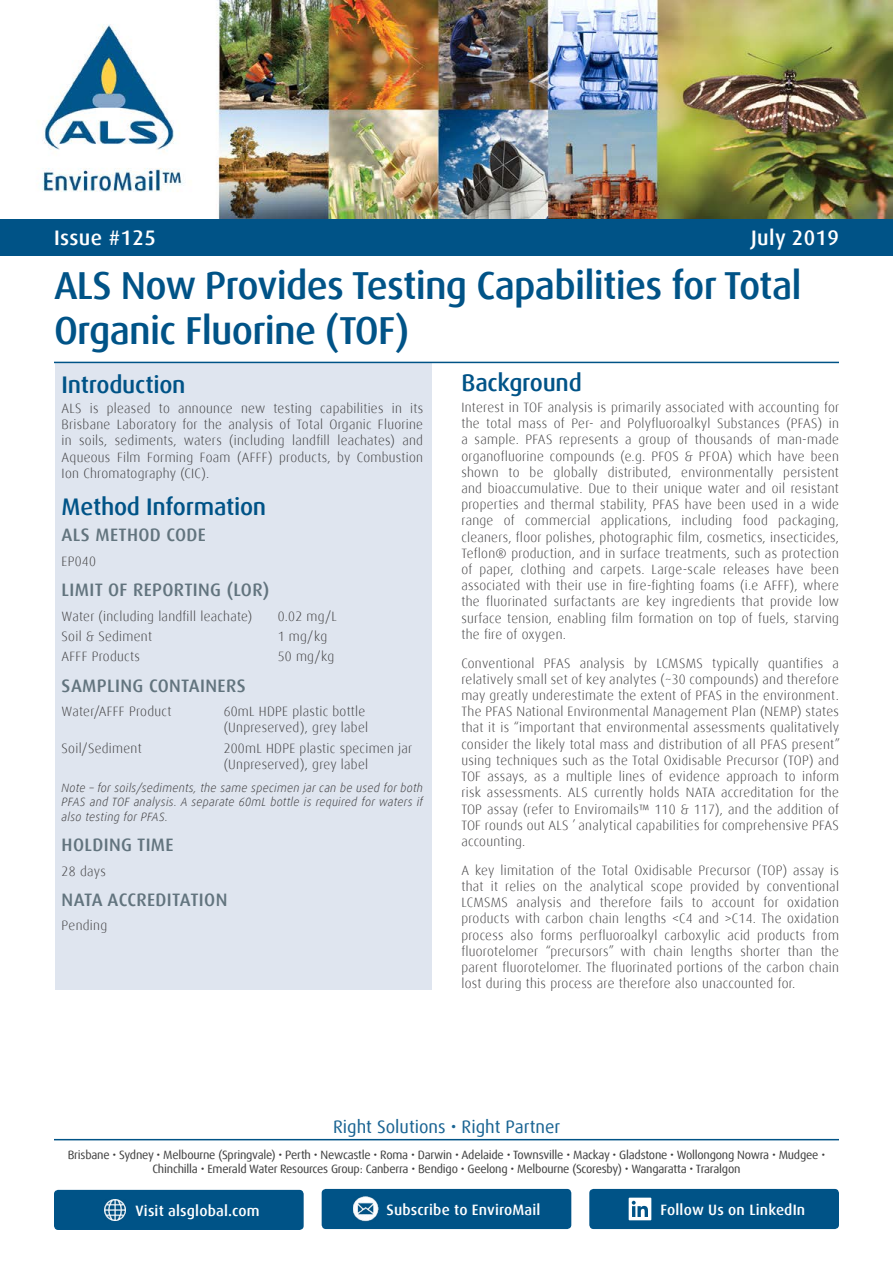
<style>
.page{position:relative;width:893px;height:1263px;background:#fff}
.page>*{position:absolute;margin:0;border:0;box-sizing:border-box;transform-origin:0 0}
.t1{font:500 39px/45px "Dax Offc Pro";letter-spacing:-.02em;color:#005387}
.t2{font:500 24px "Dax Offc Pro";letter-spacing:-.01em;color:#005387}
.t3{font:500 21px "Dax Offc Pro";letter-spacing:.02em;color:#fff}
.t4{font:500 18px "Dax Offc Pro";letter-spacing:.02em;color:#62747e}
.t5{font:18px "Dax Offc Pro";color:#1a6493}
.t6{font:500 15px "Dax Offc Pro";letter-spacing:.01em;color:#fff}
.t7{font:300 13.5px/16.2px "Dax Offc Pro";letter-spacing:.02em;color:#414042;text-align:justify}
.t8{font:12px/14.4px "Dax Offc Pro";letter-spacing:-.02em;color:#3f3f3f;text-align:center}
.t9{font:italic 300 12px/14.4px "Dax Offc Pro";letter-spacing:.02em;color:#414042;text-align:justify}
</style>
<div class="page">
<div style="left:589px;top:1189px;width:250px;height:40px;background:#005387;border-radius:4px"></div>
<div style="left:322px;top:1189px;width:249px;height:40px;background:#005387;border-radius:4px"></div>
<img style="left:353px;top:1197px;width:25px;height:24px">
<div style="left:54px;top:1190px;width:250px;height:40px;background:#005387;border-radius:4px"></div>
<img style="left:104px;top:1199px;width:21px;height:21px">
<svg style="left:629px;top:1197px;width:22px;height:23px"></svg>
<hr style="left:54px;top:1139px;width:785px;height:1px;background:#005387">
<div style="left:0;top:218px;width:893px;height:38px;background:#005387"></div>
<img style="left:0;top:0;width:893px;height:219px">
<div style="left:56px;top:363px;width:376px;height:626px;background:#dfe5ef"></div>
<hr style="left:54px;top:362px;width:785px;height:1px;background:#005387">
<h3 class="t3" style="left:54px;top:224px;width:103px">Issue #125</h3>
<h3 class="t3" style="left:751px;top:224px;width:89px">July 2019</h3>
<h1 class="t1" style="left:54px;top:263px;width:749px">ALS Now Provides Testing Capabilities for Total<br>Organic Fluorine (TOF)</h1>
<h2 class="t2" style="left:62px;top:369px;width:125px">Introduction</h2>
<p class="t7" style="left:62px;top:400px;width:363px">ALS is pleased to announce new testing capabilities in its Brisbane Laboratory for the analysis of Total Organic Fluorine in soils, sediments, waters (including landfill leachates) and Aqueous Film Forming Foam (AFFF) products, by Combustion Ion Chromatography (CIC).</p>
<h2 class="t2" style="left:62px;top:491px;width:206px">Method Information</h2>
<h3 class="t4" style="left:62px;top:523px;width:146px">ALS METHOD CODE</h3>
<p class="t7" style="left:62px;top:553px;width:36px">EP040</p>
<h3 class="t4" style="left:62px;top:578px;width:209px">LIMIT OF REPORTING (LOR)</h3>
<p class="t7" style="left:62px;top:608px;width:192px">Water (including landfill leachate)</p>
<p class="t7" style="left:278px;top:608px;width:61px">0.02 mg/L</p>
<p class="t7" style="left:62px;top:628px;width:92px">Soil &amp; Sediment</p>
<p class="t7" style="left:278px;top:628px;width:51px">1 mg/kg</p>
<p class="t7" style="left:62px;top:649px;width:80px">AFFF Products</p>
<p class="t7" style="left:278px;top:649px;width:58px">50 mg/kg</p>
<h3 class="t4" style="left:62px;top:674px;width:185px">SAMPLING CONTAINERS</h3>
<p class="t7" style="left:62px;top:703px;width:111px">Water/AFFF Product</p>
<p class="t7" style="left:224px;top:703px;width:146px">60mL HDPE plastic bottle (Unpreserved), grey label</p>
<p class="t7" style="left:62px;top:740px;width:82px">Soil/Sediment</p>
<p class="t7" style="left:224px;top:740px;width:190px">200mL HDPE plastic specimen jar (Unpreserved), grey label</p>
<p class="t9" style="left:62px;top:781px;width:363px">Note – for soils/sediments, the same specimen jar can be used for both PFAS and TOF analysis. A separate 60mL bottle is required for waters if also testing for PFAS.</p>
<h3 class="t4" style="left:62px;top:833px;width:113px">HOLDING TIME</h3>
<p class="t7" style="left:62px;top:863px;width:46px">28 days</p>
<h3 class="t4" style="left:62px;top:888px;width:167px">NATA ACCREDITATION</h3>
<p class="t7" style="left:62px;top:918px;width:47px">Pending</p>
<h2 class="t2" style="left:461px;top:368px;width:122px">Background</h2>
<p class="t7" style="left:461px;top:399px;width:379px">Interest in TOF analysis is primarily associated with accounting for the total mass of Per- and Polyfluoroalkyl Substances (PFAS) in a sample. PFAS represents a group of thousands of man-made organofluorine compounds (e.g. PFOS &amp; PFOA) which have been shown to be globally distributed, environmentally persistent and bioaccumulative. Due to their unique water and oil resistant properties and thermal stability, PFAS have been used in a wide range of commercial applications, including food packaging, cleaners, floor polishes, photographic film, cosmetics, insecticides, Teflon® production, and in surface treatments, such as protection of paper, clothing and carpets. Large-scale releases have been associated with their use in fire-fighting foams (i.e AFFF), where the fluorinated surfactants are key ingredients that provide low surface tension, enabling film formation on top of fuels, starving the fire of oxygen.</p>
<p class="t7" style="left:461px;top:655px;width:380px">Conventional PFAS analysis by LCMSMS typically quantifies a relatively small set of key analytes (~30 compounds) and therefore may greatly underestimate the extent of PFAS in the environment.<br>The PFAS National Environmental Management Plan (NEMP) states that it is “important that environmental assessments qualitatively consider the likely total mass and distribution of all PFAS present” using techniques such as the Total Oxidisable Precursor (TOP) and TOF assays, as a multiple lines of evidence approach to inform risk assessments. ALS currently holds NATA accreditation for the TOP assay (refer to Enviromails™ 110 &amp; 117), and the addition of TOF rounds out ALS ’ analytical capabilities for comprehensive PFAS accounting.</p>
<p class="t7" style="left:461px;top:862px;width:379px">A key limitation of the Total Oxidisable Precursor (TOP) assay is that it relies on the analytical scope provided by conventional LCMSMS analysis and therefore fails to account for oxidation products with carbon chain lengths &lt;C4 and &gt;C14. The oxidation process also forms perfluoroalkyl carboxylic acid products from fluorotelomer “precursors” with chain lengths shorter than the parent fluorotelomer. The fluorinated portions of the carbon chain lost during this process are therefore also unaccounted for.</p>
<h3 class="t5" style="left:333px;top:1115px;width:229px">Right Solutions • Right Partner</h3>
<p class="t8" style="left:68px;top:1147px;width:759px">Brisbane • Sydney • Melbourne (Springvale) • Perth • Newcastle • Roma • Darwin • Adelaide • Townsville • Mackay • Gladstone • Wollongong Nowra • Mudgee •<br>Chinchilla • Emerald Water Resources Group: Canberra • Bendigo • Geelong • Melbourne (Scoresby) • Wangaratta • Traralgon</p>
<p class="t6" style="left:135px;top:1201px;width:126px">Visit alsglobal.com</p>
<p class="t6" style="left:386px;top:1200px;width:156px">Subscribe to EnviroMail</p>
<p class="t6" style="left:660px;top:1200px;width:146px">Follow Us on LinkedIn</p>
</div>
